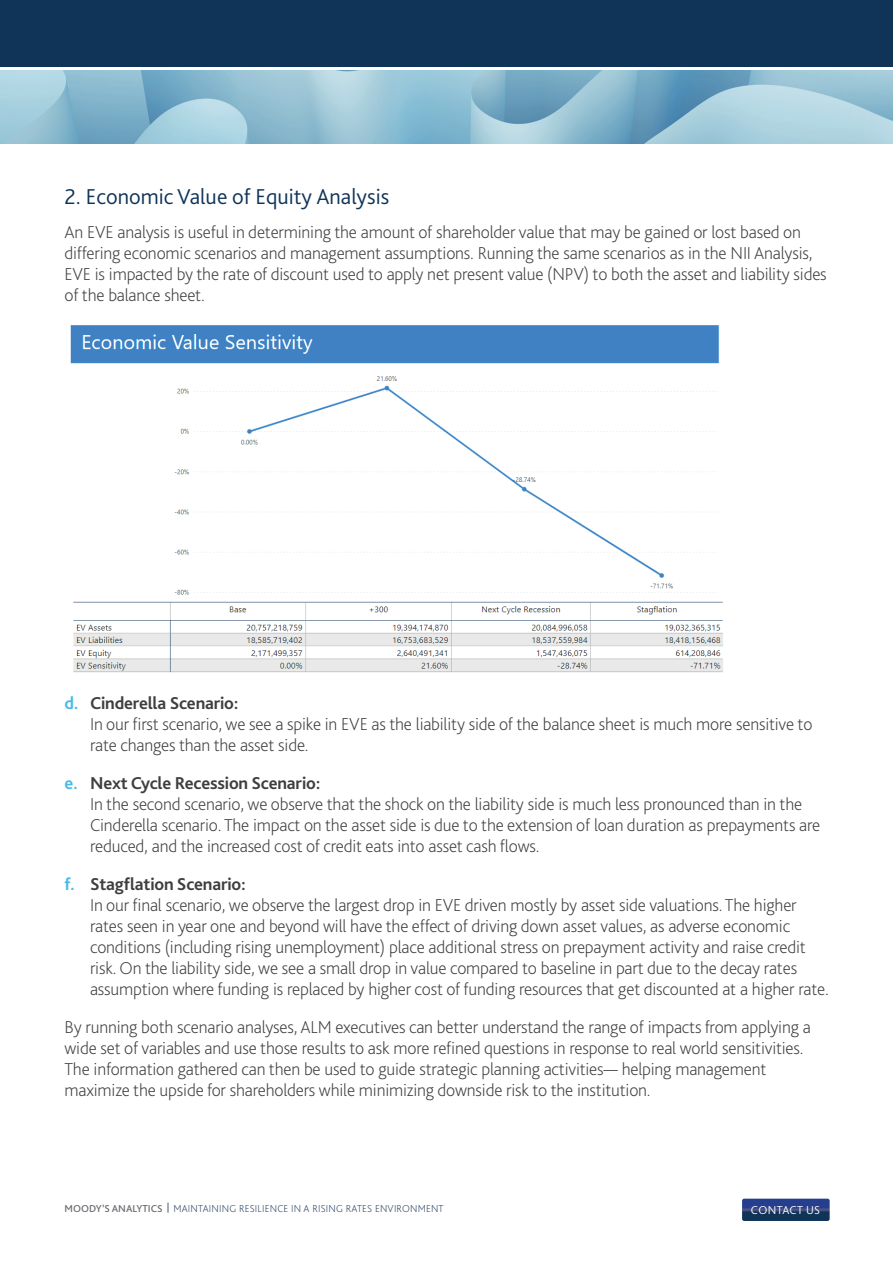
<style>
.page{position:relative;width:893px;height:1263px;background:#fff}
.page>*{position:absolute;margin:0;border:0;box-sizing:border-box;transform-origin:0 0}
.Subhead_dark_blue{font:300 22.5px "Bliss Pro";color:#0f3458}
.Body_copy{font:200 18px/21px "Bliss Pro";letter-spacing:-.01em;color:#3e3e3f}
.t1{font:300 12px "Bliss Pro";letter-spacing:.03em;color:#fff}
.t2{font:200 10.5px "Bliss Pro";letter-spacing:.02em;color:#254062}
.s1{font-weight:700;color:#48bbe8}
.s2{font-weight:700}
.s3{font-weight:500;color:#6b6f75}
</style>
<div class="page">
<div style="left:0;top:0;width:893px;height:72px;background:#0f3458"></div>
<svg style="left:0;top:67px;width:893px;height:4px;fill:#fff"></svg>
<svg style="left:167px;top:1203px;width:2px;height:9px"></svg>
<svg style="left:742px;top:1198px;width:88px;height:23px"></svg>
<img style="left:0;top:71px;width:893px;height:73px">
<img style="left:70px;top:325px;width:653px;height:348px">
<p class="Subhead_dark_blue" style="left:65px;top:183px;width:326px">2. Economic Value of Equity Analysis</p>
<p class="Body_copy" style="left:65px;top:221px;width:764px">An EVE analysis is useful in determining the amount of shareholder value that may be gained or lost based on differing economic scenarios and management assumptions. Running the same scenarios as in the NII Analysis, EVE is impacted by the rate of discount used to apply net present value (NPV) to both the asset and liability sides of the balance sheet.</p>
<p class="Body_copy" style="left:90px;top:692px;width:724px;text-indent:-26px"><span class="s1">d.</span> <span class="s2">Cinderella Scenario:<br></span>In our first scenario, we see a spike in EVE as the liability side of the balance sheet is much more sensitive to rate changes than the asset side.</p>
<p class="Body_copy" style="left:90px;top:772px;width:732px;text-indent:-26px"><span class="s1">e.</span> <span class="s2">Next Cycle Recession Scenario:<br></span>In the second scenario, we observe that the shock on the liability side is much less pronounced than in the Cinderella scenario. The impact on the asset side is due to the extension of loan duration as prepayments are reduced, and the increased cost of credit eats into asset cash flows.</p>
<p class="Body_copy" style="left:90px;top:873px;width:740px;text-indent:-26px"><span class="s1">f.</span> <span class="s2">Stagflation Scenario:<br></span>In our final scenario, we observe the largest drop in EVE driven mostly by asset side valuations. The higher rates seen in year one and beyond will have the effect of driving down asset values, as adverse economic conditions (including rising unemployment) place additional stress on prepayment activity and raise credit risk. On the liability side, we see a small drop in value compared to baseline in part due to the decay rates assumption where funding is replaced by higher cost of funding resources that get discounted at a higher rate.</p>
<p class="Body_copy" style="left:65px;top:1016px;width:748px">By running both scenario analyses, ALM executives can better understand the range of impacts from applying a wide set of variables and use those results to ask more refined questions in response to real world sensitivities.<br>The information gathered can then be used to guide strategic planning activities— helping management maximize the upside for shareholders while minimizing downside risk to the institution.</p>
<p class="t2" style="left:65px;top:1202px;width:381px"><span class="s3">MOODY’S ANALYTICS</span> MAINTAINING RESILIENCE IN A RISING RATES ENVIRONMENT</p>
<p class="t1" style="left:751px;top:1203px;width:71px">CONTACT US</p>
</div>
